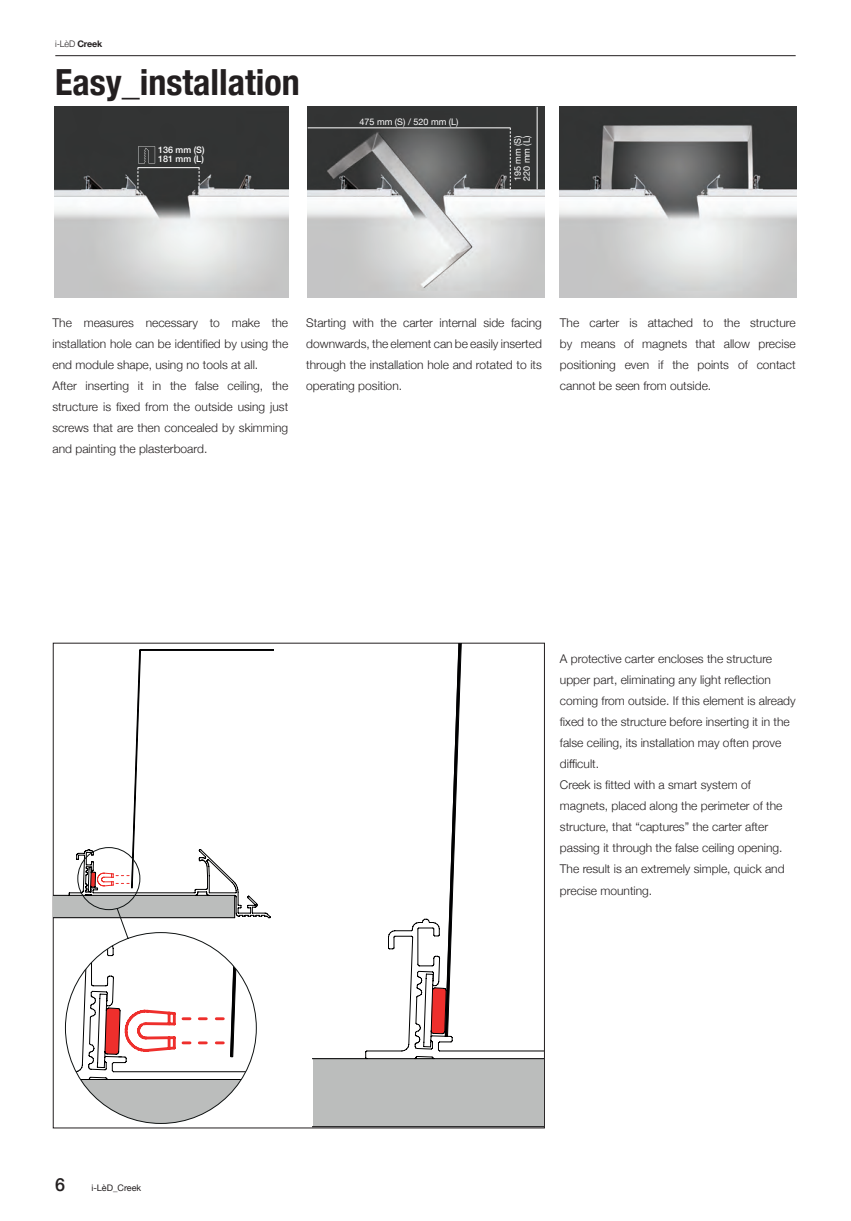
<style>
.page{position:relative;width:851px;height:1221px;background:#fff}
.page>*{position:absolute;margin:0;border:0;box-sizing:border-box;transform-origin:0 0}
.t1{font:700 condensed 36px "Helvetica Neue";color:#231f20}
.t2{font:500 18px "Helvetica Neue";color:#231f20}
.t3{font:300 12px/21px "Helvetica Neue";color:#231f20}
.t4{font:9px/9px "Helvetica Neue";color:#fff}
.t5{font:500 9px/9px "Helvetica Neue";color:#fff}
.t6{font:9px "Helvetica Neue";color:#231f20}
.t7{font:300 9px "Helvetica Neue";color:#231f20}
.s1{font-weight:700}
</style>
<div class="page">
<hr style="left:55px;top:55px;width:740px;height:1px;background:#231f20">
<svg style="left:53px;top:649px;width:220px;height:474px"></svg>
<hr style="left:313px;top:1126px;width:230px;height:1px;background:#000001">
<hr style="left:850px;top:1058px;width:1px;height:68px;background:#000001">
<div style="left:313px;top:1058px;width:230px;height:68px;background:#bbbdbc"></div>
<svg style="left:365px;top:643px;width:178px;height:416px"></svg>
<img style="left:54px;top:106px;width:234px;height:192px">
<img style="left:560px;top:106px;width:236px;height:192px">
<hr style="left:138px;top:167px;width:61px;height:1px;background:#fff">
<img style="left:307px;top:106px;width:237px;height:192px">
<hr style="left:307px;top:127px;width:203px;height:1px;background:#fff">
<hr style="left:537px;top:107px;width:1px;height:82px;background:#fff">
<svg style="left:510px;top:128px;width:1px;height:61px"></svg>
<svg style="left:137px;top:146px;width:18px;height:42px"></svg>
<svg style="left:199px;top:167px;width:1px;height:21px"></svg>
<p class="t7" style="left:55px;top:37px;width:48px">i-LèD <span class="s1">Creek</span></p>
<p class="t1" style="left:55px;top:53px;width:246px">Easy_installation</p>
<p class="t5" style="left:158px;top:145px;width:48px">136 mm (S)<br>181 mm (L)</p>
<p class="t4" style="left:359px;top:117px;width:100px">475 mm (S) / 520 mm (L)</p>
<p class="t4" style="left:513px;top:181px;width:47px;rotate:-90deg">195 mm (S)<br>220 mm (L)</p>
<p class="t3" style="left:53px;top:312px;width:237px">The measures necessary to make the installation hole can be identified by using the end module shape, using no tools at all.<br>After inserting it in the false ceiling, the structure is fixed from the outside using just screws that are then concealed by skimming and painting the plasterboard.</p>
<p class="t3" style="left:306px;top:312px;width:237px;text-align:justify">Starting with the carter internal side facing downwards, the element can be easily inserted through the installation hole and rotated to its operating position.</p>
<p class="t3" style="left:560px;top:312px;width:237px;text-align:justify">The carter is attached to the structure by means of magnets that allow precise positioning even if the points of contact cannot be seen from outside.</p>
<p class="t2" style="left:55px;top:1170px;width:12px">6</p>
<p class="t6" style="left:91px;top:1181px;width:51px">i-LèD_Creek</p>
<p class="t3" style="left:560px;top:648px;width:237px">A protective carter encloses the structure upper part, eliminating any light reflection coming from outside. If this element is already fixed to the structure before inserting it in the false ceiling, its installation may often prove difficult.<br>Creek is fitted with a smart system of magnets, placed along the perimeter of the structure, that “captures” the carter after passing it through the false ceiling opening.<br>The result is an extremely simple, quick and precise mounting.</p>
</div>
